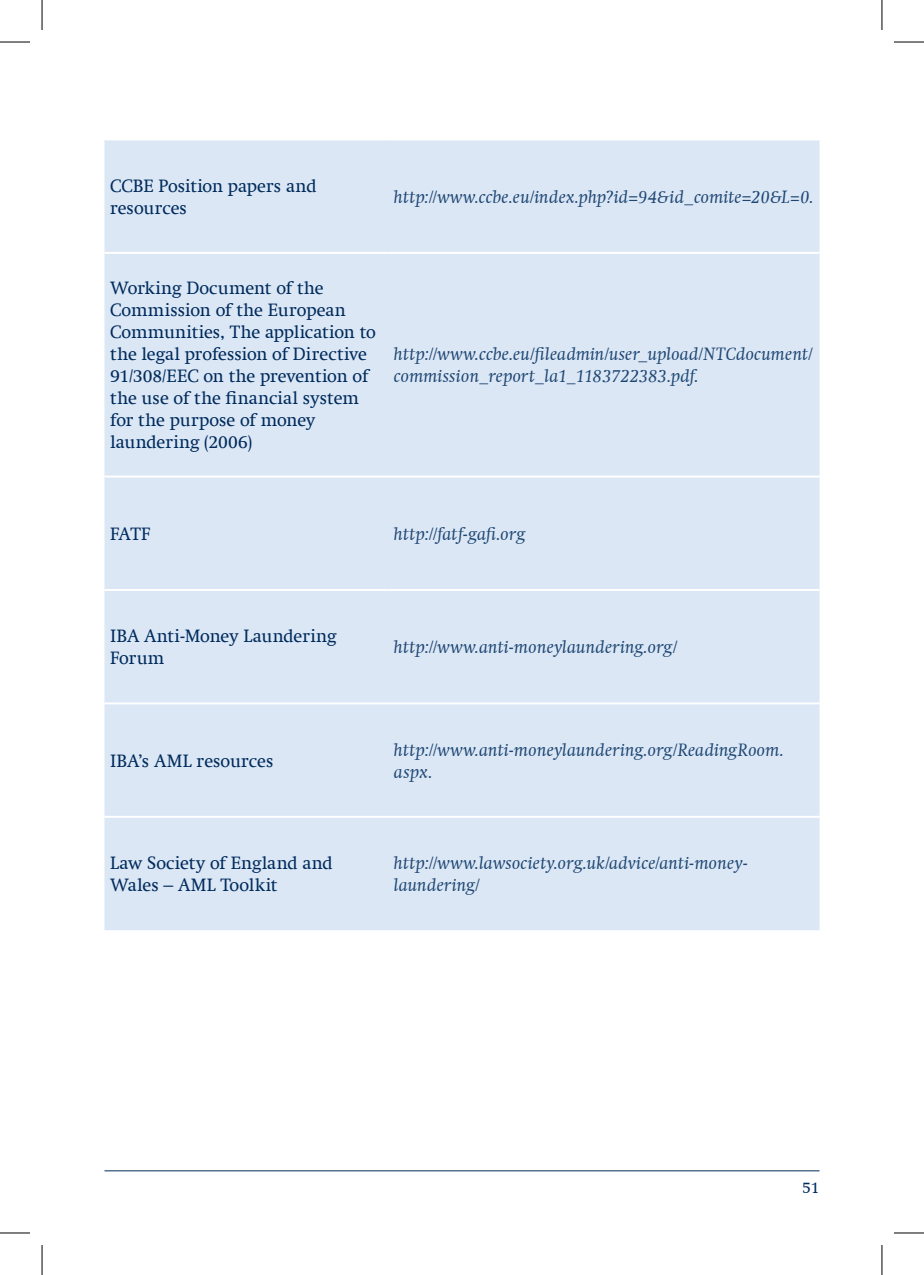
<style>
.page{position:relative;width:924px;height:1275px;background:#fff}
.page>*{position:absolute;margin:0;border:0;box-sizing:border-box;transform-origin:0 0}
.t1{font:italic 18px/22px "Swift Com";letter-spacing:.015em;color:#1e4673}
.t2{font:18px/22px "Swift Com";color:#002b5c}
.t3{font:16px "Swift Com";color:#002b5c}
</style>
<div class="page">
<hr style="left:104px;top:1170px;width:715px;height:1px;background:#002b5c">
<div style="left:104px;top:140px;width:715px;height:790px;background:#dbe7f5"></div>
<hr style="left:104px;top:252px;width:284px;height:2px;background:#fff">
<hr style="left:388px;top:252px;width:431px;height:2px;background:#fff">
<hr style="left:104px;top:475px;width:284px;height:2px;background:#fff">
<hr style="left:388px;top:475px;width:431px;height:2px;background:#fff">
<hr style="left:104px;top:589px;width:284px;height:2px;background:#fff">
<hr style="left:388px;top:589px;width:431px;height:2px;background:#fff">
<hr style="left:104px;top:702px;width:284px;height:2px;background:#fff">
<hr style="left:388px;top:702px;width:431px;height:2px;background:#fff">
<hr style="left:104px;top:816px;width:284px;height:2px;background:#fff">
<hr style="left:388px;top:816px;width:431px;height:2px;background:#fff">
<hr style="left:0;top:42px;width:30px;height:1px;background:#000">
<hr style="left:893px;top:42px;width:30px;height:1px;background:#000">
<hr style="left:0;top:1232px;width:30px;height:1px;background:#000">
<hr style="left:893px;top:1232px;width:30px;height:1px;background:#000">
<hr style="left:42px;top:0;width:1px;height:30px;background:#000">
<hr style="left:42px;top:1245px;width:1px;height:30px;background:#000">
<hr style="left:881px;top:0;width:1px;height:30px;background:#000">
<hr style="left:881px;top:1245px;width:1px;height:30px;background:#000">
<p class="t2" style="left:110px;top:174px;width:208px">CCBE Position papers and resources</p>
<p class="t1" style="left:393px;top:185px;width:421px">http://www.ccbe.eu/index.php?id=94&amp;id_comite=20&amp;L=0.</p>
<p class="t2" style="left:110px;top:277px;width:267px">Working Document of the<br>Commission of the European<br>Communities, The application to the legal profession of Directive<br>91/308/EEC on the prevention of the use of the financial system for the purpose of money laundering (2006)</p>
<p class="t1" style="left:393px;top:343px;width:420px">http://www.ccbe.eu/fileadmin/user_upload/NTCdocument/ commission_report_la1_1183722383.pdf.</p>
<p class="t2" style="left:110px;top:522px;width:42px">FATF</p>
<p class="t1" style="left:393px;top:522px;width:133px">http://fatf-gafi.org</p>
<p class="t2" style="left:110px;top:625px;width:228px">IBA Anti-Money Laundering<br>Forum</p>
<p class="t1" style="left:393px;top:636px;width:285px">http://www.anti-moneylaundering.org/</p>
<p class="t2" style="left:110px;top:749px;width:165px">IBA’s AML resources</p>
<p class="t1" style="left:393px;top:738px;width:391px">http://www.anti-moneylaundering.org/ReadingRoom. aspx.</p>
<p class="t2" style="left:110px;top:852px;width:224px">Law Society of England and<br>Wales – AML Toolkit</p>
<p class="t1" style="left:393px;top:852px;width:355px">http://www.lawsociety.org.uk/advice/anti-money&shy;laundering/</p>
<p class="t3" style="left:801px;top:1178px;width:19px">51</p>
</div>
